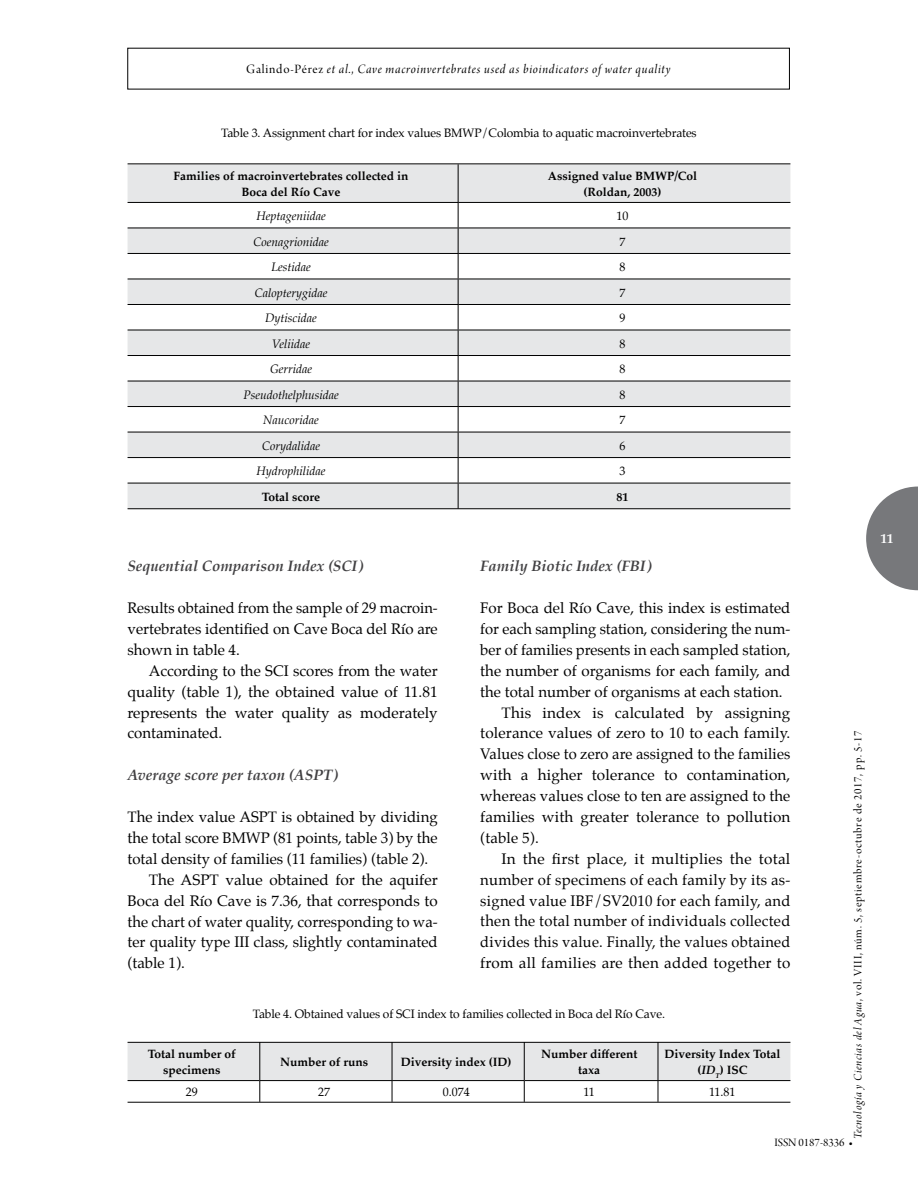
<style>
.page{position:relative;width:918px;height:1188px;background:#fff}
.page>*{position:absolute;margin:0;border:0;box-sizing:border-box;transform-origin:0 0}
.t1{font:15px/20.9px "Palatino";color:#000;text-align:justify}
.t2{font:15px "Palatino";letter-spacing:.02em;color:#000}
.t3{font:italic 700 15px "Palatino";color:#414042}
.t4{font:13.5px "Arno Pro Italic Display";letter-spacing:.055em;color:#000}
.t5{font:700 13.5px "Palatino";color:#fff}
.t6{font:700 12px/16.5px "Palatino";color:#000;text-align:center}
.t7{font:12px "Palatino";letter-spacing:-.01em;color:#000}
.t8{font:italic 12px "Palatino";color:#000}
.t9{font:12px "Arno Pro Display";letter-spacing:.06em;color:#000}
.t10{font:12px "Arno Pro Display";color:#000}
.s1{font-family:"Arno Pro Display"}
.s2{font-family:"Arno Pro Italic Display"}
.s3{font-style:italic}
.s4{font-family:"Arno Pro"}
</style>
<div class="page">
<svg style="left:866px;top:487px;width:52px;height:103px"></svg>
<svg style="left:128px;top:164px;width:662px;height:344px;fill:#e6e7e8"></svg>
<hr style="left:128px;top:202px;width:330px;height:1px;background:#000">
<hr style="left:458px;top:202px;width:332px;height:1px;background:#000">
<hr style="left:128px;top:228px;width:330px;height:1px;background:#000">
<hr style="left:458px;top:228px;width:332px;height:1px;background:#000">
<hr style="left:128px;top:253px;width:330px;height:1px;background:#000">
<hr style="left:458px;top:253px;width:332px;height:1px;background:#000">
<hr style="left:128px;top:279px;width:330px;height:1px;background:#000">
<hr style="left:458px;top:279px;width:332px;height:1px;background:#000">
<hr style="left:128px;top:304px;width:330px;height:1px;background:#000">
<hr style="left:458px;top:304px;width:332px;height:1px;background:#000">
<hr style="left:128px;top:330px;width:330px;height:1px;background:#000">
<hr style="left:458px;top:330px;width:332px;height:1px;background:#000">
<hr style="left:128px;top:355px;width:330px;height:1px;background:#000">
<hr style="left:458px;top:355px;width:332px;height:1px;background:#000">
<hr style="left:128px;top:381px;width:330px;height:1px;background:#000">
<hr style="left:458px;top:381px;width:332px;height:1px;background:#000">
<hr style="left:128px;top:406px;width:330px;height:1px;background:#000">
<hr style="left:458px;top:406px;width:332px;height:1px;background:#000">
<hr style="left:128px;top:432px;width:330px;height:1px;background:#000">
<hr style="left:458px;top:432px;width:332px;height:1px;background:#000">
<hr style="left:128px;top:457px;width:330px;height:1px;background:#000">
<hr style="left:458px;top:457px;width:332px;height:1px;background:#000">
<hr style="left:128px;top:483px;width:330px;height:1px;background:#000">
<hr style="left:458px;top:483px;width:332px;height:1px;background:#000">
<hr style="left:458px;top:164px;width:1px;height:38px;background:#000">
<svg style="left:458px;top:203px;width:1px;height:305px"></svg>
<hr style="left:128px;top:163px;width:662px;height:1px;background:#000">
<hr style="left:128px;top:508px;width:662px;height:1px;background:#000">
<svg style="left:128px;top:1043px;width:662px;height:59px"></svg>
<hr style="left:128px;top:1042px;width:662px;height:1px;background:#000">
<hr style="left:128px;top:1102px;width:662px;height:1px;background:#000">
<p class="t4" style="left:246px;top:62px;width:426px"><span class="s1">Galindo-Pérez</span> et al<span class="s1">.,</span> Cave macroinvertebrates used as bioindicators of water quality</p>
<p class="t7" style="left:221px;top:123px;width:477px">Table 3. Assignment chart for index values BMWP/Colombia to aquatic macroinvertebrates</p>
<p class="t6" style="left:173px;top:167px;width:237px">Families of macroinvertebrates collected in<br>Boca del Río Cave</p>
<p class="t6" style="left:548px;top:167px;width:151px">Assigned value BMWP/Col (Roldan, 2003)</p>
<p class="t8" style="left:256px;top:206px;width:71px">Heptageniidae</p>
<p class="t7" style="left:616px;top:206px;width:13px">10</p>
<p class="t8" style="left:253px;top:231px;width:77px">Coenagrionidae</p>
<p class="t7" style="left:619px;top:232px;width:7px">7</p>
<p class="t8" style="left:271px;top:257px;width:41px">Lestidae</p>
<p class="t7" style="left:619px;top:257px;width:7px">8</p>
<p class="t8" style="left:255px;top:282px;width:74px">Calopterygidae</p>
<p class="t7" style="left:619px;top:283px;width:7px">7</p>
<p class="t8" style="left:265px;top:308px;width:53px">Dytiscidae</p>
<p class="t7" style="left:619px;top:308px;width:7px">9</p>
<p class="t8" style="left:272px;top:333px;width:40px">Veliidae</p>
<p class="t7" style="left:619px;top:334px;width:7px">8</p>
<p class="t8" style="left:270px;top:359px;width:43px">Gerridae</p>
<p class="t7" style="left:619px;top:359px;width:7px">8</p>
<p class="t8" style="left:243px;top:385px;width:97px">Pseudothelphusidae</p>
<p class="t7" style="left:619px;top:385px;width:7px">8</p>
<p class="t8" style="left:263px;top:410px;width:57px">Naucoridae</p>
<p class="t7" style="left:619px;top:410px;width:7px">7</p>
<p class="t8" style="left:262px;top:436px;width:59px">Corydalidae</p>
<p class="t7" style="left:619px;top:436px;width:7px">6</p>
<p class="t8" style="left:256px;top:461px;width:71px">Hydrophilidae</p>
<p class="t7" style="left:619px;top:461px;width:7px">3</p>
<p class="t6" style="left:262px;top:488px;width:60px">Total score</p>
<p class="t6" style="left:616px;top:488px;width:13px">81</p>
<p class="t3" style="left:128px;top:554px;width:236px">Sequential Comparison Index (SCI)</p>
<p class="t1" style="left:128px;top:597px;width:312px">Results obtained from the sample of 29 macroin&shy;vertebrates identified on Cave Boca del Río are shown in table 4.</p>
<p class="t1" style="left:128px;top:660px;width:312px;text-indent:21px">According to the SCI scores from the water quality (table 1), the obtained value of 11.81 represents the water quality as moderately contaminated.</p>
<p class="t3" style="left:128px;top:763px;width:211px">Average score per taxon (ASPT)</p>
<p class="t1" style="left:128px;top:806px;width:312px">The index value ASPT is obtained by dividing</p>
<p class="t1" style="left:128px;top:827px;width:312px">the total score BMWP (81 points, table 3) by the</p>
<p class="t1" style="left:128px;top:848px;width:302px">total density of families (11 families) (table 2).</p>
<p class="t1" style="left:149px;top:869px;width:290px">The ASPT value obtained for the aquifer</p>
<p class="t1" style="left:128px;top:890px;width:312px">Boca del Río Cave is 7.36, that corresponds to</p>
<p class="t1" style="left:128px;top:911px;width:312px">the chart of water quality, corresponding to wa-</p>
<p class="t1" style="left:128px;top:932px;width:312px">ter quality type III class, slightly contaminated</p>
<p class="t1" style="left:128px;top:953px;width:59px">(table 1).</p>
<p class="t3" style="left:480px;top:554px;width:172px">Family Biotic Index (FBI)</p>
<p class="t1" style="left:480px;top:597px;width:312px">For Boca del Río Cave, this index is estimated</p>
<p class="t1" style="left:480px;top:618px;width:312px">for each sampling station, considering the num-</p>
<p class="t1" style="left:480px;top:639px;width:312px">ber of families presents in each sampled station,</p>
<p class="t1" style="left:480px;top:660px;width:312px">the number of organisms for each family, and</p>
<p class="t1" style="left:480px;top:681px;width:304px">the total number of organisms at each station.</p>
<p class="t1" style="left:502px;top:702px;width:290px">This index is calculated by assigning</p>
<p class="t1" style="left:480px;top:723px;width:312px">tolerance values of zero to 10 to each family.</p>
<p class="t1" style="left:480px;top:744px;width:312px">Values close to zero are assigned to the families</p>
<p class="t1" style="left:480px;top:765px;width:312px">with a higher tolerance to contamination,</p>
<p class="t1" style="left:480px;top:785px;width:312px">whereas values close to ten are assigned to the</p>
<p class="t1" style="left:480px;top:806px;width:312px">families with greater tolerance to pollution</p>
<p class="t1" style="left:480px;top:827px;width:60px">(table 5).</p>
<p class="t2" style="left:502px;top:846px;width:290px">In the first place, it multiplies the total</p>
<p class="t2" style="left:480px;top:867px;width:312px">number of specimens of each family by its as-</p>
<p class="t2" style="left:480px;top:888px;width:312px">signed value IBF/SV2010 for each family, and</p>
<p class="t2" style="left:480px;top:909px;width:312px">then the total number of individuals collected</p>
<p class="t2" style="left:480px;top:930px;width:312px">divides this value. Finally, the values obtained</p>
<p class="t2" style="left:480px;top:951px;width:312px">from all families are then added together to</p>
<p class="t9" style="left:851px;top:1139px;width:410px;rotate:-90deg"><span class="s2">Tecnología y Ciencias del Agua</span>, vol. VIII, núm. 5, septiembre-octubre de 2017, pp. 5-17</p>
<p class="t7" style="left:253px;top:1004px;width:414px">Table 4. Obtained values of SCI index to families collected in Boca del Río Cave.</p>
<p class="t6" style="left:148px;top:1045px;width:90px">Total number of specimens</p>
<p class="t6" style="left:280px;top:1053px;width:89px">Number of runs</p>
<p class="t6" style="left:401px;top:1053px;width:112px">Diversity index (ID)</p>
<p class="t6" style="left:541px;top:1045px;width:98px">Number different taxa</p>
<p class="t6" style="left:664px;top:1045px;width:117px">Diversity Index Total (<span class="s3">ID</span><sub>T</sub>) ISC</p>
<p class="t7" style="left:186px;top:1082px;width:13px">29</p>
<p class="t7" style="left:318px;top:1082px;width:13px">27</p>
<p class="t7" style="left:443px;top:1082px;width:28px">0.074</p>
<p class="t7" style="left:584px;top:1082px;width:13px">11</p>
<p class="t7" style="left:709px;top:1082px;width:28px">11.81</p>
<p class="t10" style="left:774px;top:1136px;width:80px">ISSN 0187-8336 <span class="s4">•</span></p>
<p class="t5" style="left:881px;top:526px;width:15px">11</p>
</div>
